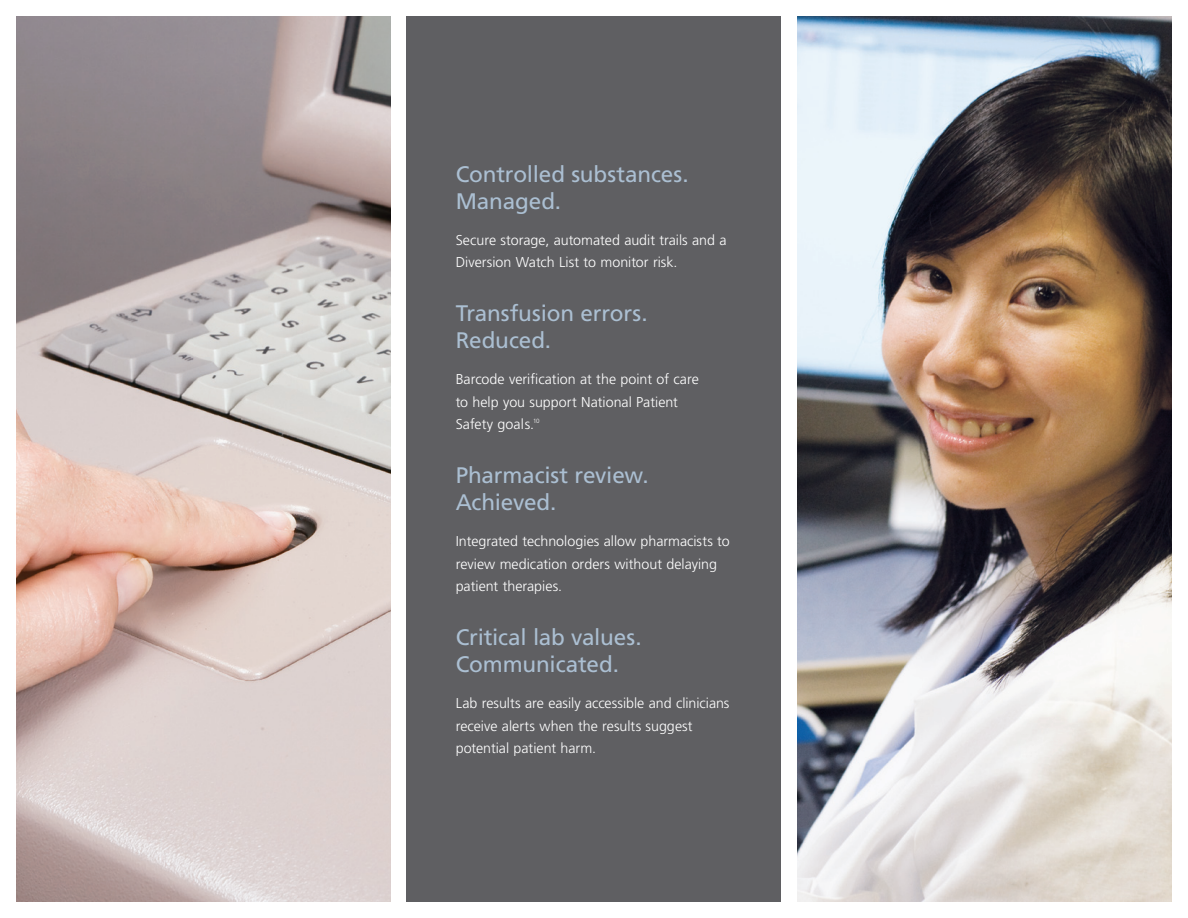
<style>
.page{position:relative;width:1188px;height:918px;background:#fff}
.page>*{position:absolute;margin:0;border:0;box-sizing:border-box;transform-origin:0 0}
.Subhead{font:22.5px/27px "Frutiger";letter-spacing:-.01em;color:#abbfd2}
.Body_copy_2{font:300 14.25px/22.5px "Frutiger";color:#fff}
.Body_copy_2-2{font:300 6.15px "Frutiger";color:#fff}
</style>
<div class="page">
<div style="left:407px;top:16px;width:374px;height:886px;background:#5f5f62"></div>
<img style="left:16px;top:16px;width:375px;height:886px">
<img style="left:797px;top:16px;width:375px;height:886px">
<p class="Subhead" style="left:456px;top:160px;width:235px">Controlled substances.<br>Managed.</p>
<p class="Body_copy_2" style="left:456px;top:229px;width:272px">Secure storage, automated audit trails and a<br>Diversion Watch List to monitor risk.</p>
<p class="Subhead" style="left:456px;top:300px;width:193px">Transfusion errors.<br>Reduced.</p>
<p class="Body_copy_2" style="left:456px;top:368px;width:245px">Barcode verification at the point of care to help you support National Patient<br>Safety goals.</p>
<p class="Body_copy_2-2" style="left:533px;top:417px;width:8px">10</p>
<p class="Subhead" style="left:456px;top:462px;width:195px">Pharmacist review.<br>Achieved.</p>
<p class="Body_copy_2" style="left:456px;top:530px;width:276px">Integrated technologies allow pharmacists to review medication orders without delaying patient therapies.</p>
<p class="Subhead" style="left:456px;top:624px;width:188px">Critical lab values.<br>Communicated.</p>
<p class="Body_copy_2" style="left:456px;top:692px;width:275px">Lab results are easily accessible and clinicians receive alerts when the results suggest potential patient harm.</p>
</div>
